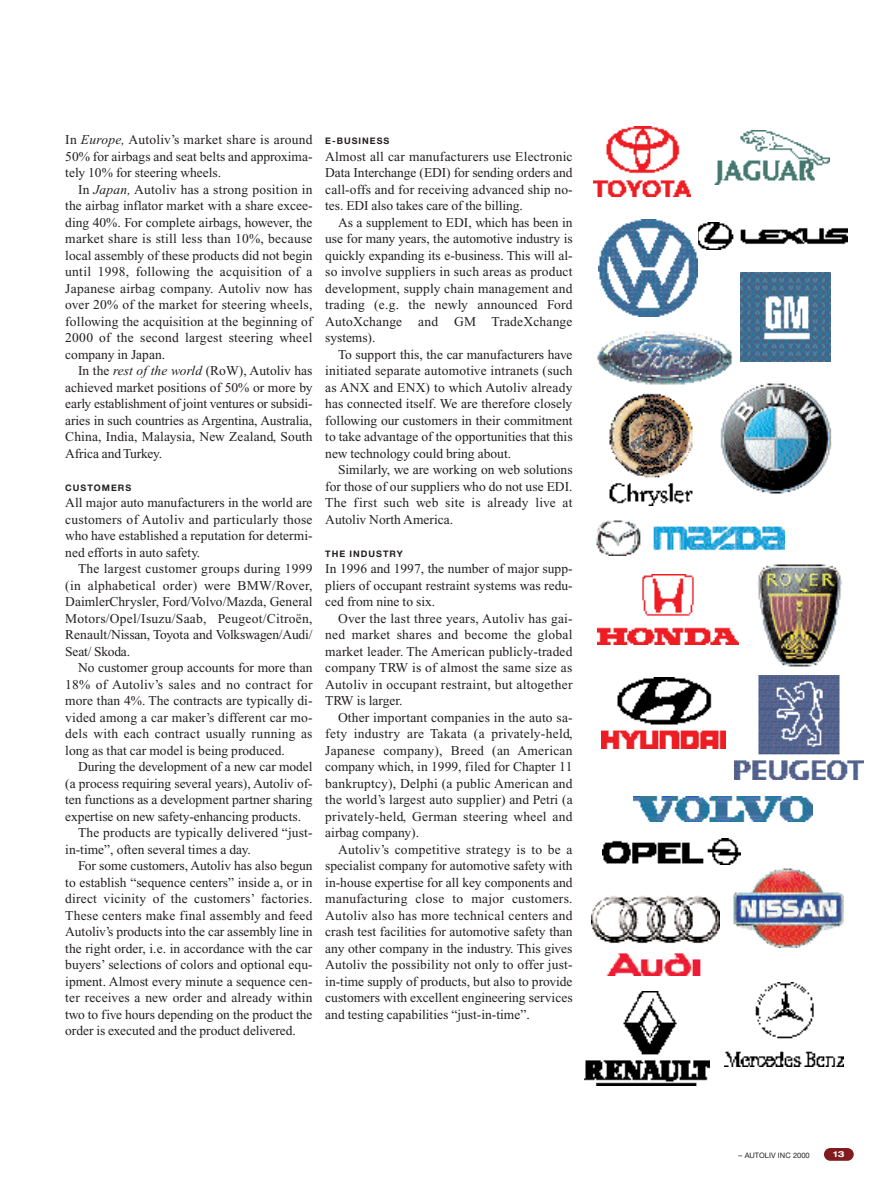
<style>
.page{position:relative;width:893px;height:1188px;background:#fff}
.page>*{position:absolute;margin:0;border:0;box-sizing:border-box;transform-origin:0 0}
.t1{font:13.5px/16.5px "Times New Roman";color:#231f20;text-align:justify}
.t2{font:700 9px "Helvetica Neue";letter-spacing:.11em;color:#231f20}
.t3{font:700 expanded 8.25px "Helvetica Neue";color:#fff}
.t4{font:7.5px "Helvetica Neue";color:#231f20}
.s1{font-style:italic}
</style>
<div class="page">
<div style="left:824px;top:1148px;width:30px;height:13px;background:#811b1e;border-radius:6px"></div>
<img style="left:609px;top:393px;width:84px;height:112px">
<svg style="left:740px;top:272px;width:91px;height:90px"></svg>
<img style="left:741px;top:273px;width:89px;height:88px">
<img style="left:598px;top:575px;width:140px;height:69px">
<img style="left:601px;top:678px;width:124px;height:70px">
<img style="left:714px;top:130px;width:115px;height:54px">
<img style="left:698px;top:222px;width:149px;height:28px">
<img style="left:724px;top:982px;width:119px;height:85px">
<img style="left:602px;top:839px;width:138px;height:25px">
<img style="left:735px;top:675px;width:128px;height:105px">
<img style="left:585px;top:992px;width:125px;height:94px">
<img style="left:720px;top:383px;width:112px;height:111px">
<img style="left:597px;top:331px;width:135px;height:54px">
<img style="left:594px;top:126px;width:96px;height:70px">
<img style="left:633px;top:797px;width:180px;height:24px">
<img style="left:599px;top:219px;width:98px;height:98px">
<img style="left:733px;top:868px;width:110px;height:80px">
<img style="left:595px;top:520px;width:189px;height:35px">
<img style="left:757px;top:564px;width:85px;height:103px">
<img style="left:591px;top:895px;width:128px;height:81px">
<p class="t1" style="left:65px;top:133px;width:249px">In <span class="s1">Europe,</span> Autoliv’s market share is around 50% for airbags and seat belts and approxima&shy;tely 10% for steering wheels.</p>
<p class="t1" style="left:65px;top:182px;width:249px;text-indent:13px">In <span class="s1">Japan,</span> Autoliv has a strong position in the airbag inflator market with a share excee&shy;ding 40%. For complete airbags, however, the market share is still less than 10%, because local assembly of these products did not begin until 1998, following the acquisition of a Japanese airbag company. Autoliv now has over 20% of the market for steering wheels, following the acquisition at the beginning of 2000 of the second largest steering wheel company in Japan.</p>
<p class="t1" style="left:65px;top:364px;width:249px;text-indent:13px">In the <span class="s1">rest of the world</span> (RoW), Autoliv has achieved market positions of 50% or more by early establishment of joint ventures or subsidi&shy;aries in such countries as Argentina, Australia, China, India, Malaysia, New Zealand, South Africa and Turkey.</p>
<p class="t2" style="left:65px;top:482px;width:68px">CUSTOMERS</p>
<p class="t1" style="left:65px;top:496px;width:249px">All major auto manufacturers in the world are customers of Autoliv and particularly those who have established a reputation for determi&shy;ned efforts in auto safety.</p>
<p class="t1" style="left:65px;top:562px;width:249px;text-indent:13px">The largest customer groups during 1999 (in alphabetical order) were BMW/Rover, DaimlerChrysler, Ford/Volvo/Mazda, General Motors/Opel/Isuzu/Saab, Peugeot/Citroën, Renault/Nissan, Toyota and Volkswagen/Audi/ Seat/ Skoda.</p>
<p class="t1" style="left:65px;top:661px;width:249px;text-indent:13px">No customer group accounts for more than 18% of Autoliv’s sales and no contract for more than 4%. The contracts are typically di&shy;vided among a car maker’s different car mo&shy;dels with each contract usually running as long as that car model is being produced.</p>
<p class="t1" style="left:78px;top:760px;width:236px">During the development of a new car model</p>
<p class="t1" style="left:65px;top:776px;width:249px">(a process requiring several years), Autoliv of-</p>
<p class="t1" style="left:65px;top:793px;width:249px">ten functions as a development partner sharing</p>
<p class="t1" style="left:65px;top:809px;width:237px">expertise on new safety-enhancing products.</p>
<p class="t1" style="left:78px;top:826px;width:236px">The products are typically delivered “just-</p>
<p class="t1" style="left:65px;top:842px;width:187px">in-time”, often several times a day.</p>
<p class="t1" style="left:78px;top:859px;width:236px">For some customers, Autoliv has also begun</p>
<p class="t1" style="left:65px;top:875px;width:249px">to establish “sequence centers” inside a, or in</p>
<p class="t1" style="left:65px;top:892px;width:249px">direct vicinity of the customers’ factories.</p>
<p class="t1" style="left:65px;top:908px;width:249px">These centers make final assembly and feed</p>
<p class="t1" style="left:65px;top:925px;width:249px">Autoliv’s products into the car assembly line in</p>
<p class="t1" style="left:65px;top:941px;width:249px">the right order, i.e. in accordance with the car</p>
<p class="t1" style="left:65px;top:958px;width:249px">buyers’ selections of colors and optional equ-</p>
<p class="t1" style="left:65px;top:974px;width:249px">ipment. Almost every minute a sequence cen-</p>
<p class="t1" style="left:65px;top:991px;width:249px">ter receives a new order and already within</p>
<p class="t1" style="left:65px;top:1007px;width:249px">two to five hours depending on the product the</p>
<p class="t1" style="left:65px;top:1024px;width:232px">order is executed and the product delivered.</p>
<p class="t2" style="left:325px;top:135px;width:66px">E-BUSINESS</p>
<p class="t1" style="left:325px;top:149px;width:249px">Almost all car manufacturers use Electronic Data Interchange (EDI) for sending orders and call-offs and for receiving advanced ship no&shy;tes. EDI also takes care of the billing.</p>
<p class="t1" style="left:325px;top:215px;width:249px;text-indent:13px">As a supplement to EDI, which has been in use for many years, the automotive industry is quickly expanding its e-business. This will al&shy;so involve suppliers in such areas as product development, supply chain management and trading (e.g. the newly announced Ford AutoXchange and GM TradeXchange systems).</p>
<p class="t1" style="left:325px;top:347px;width:249px;text-indent:13px">To support this, the car manufacturers have initiated separate automotive intranets (such as ANX and ENX) to which Autoliv already has connected itself. We are therefore closely following our customers in their commitment to take advantage of the opportunities that this new technology could bring about.</p>
<p class="t1" style="left:325px;top:463px;width:249px;text-indent:13px">Similarly, we are working on web solutions for those of our suppliers who do not use EDI.<br>The first such web site is already live at Autoliv North America.</p>
<p class="t2" style="left:325px;top:548px;width:79px">THE INDUSTRY</p>
<p class="t1" style="left:325px;top:562px;width:249px">In 1996 and 1997, the number of major supp&shy;pliers of occupant restraint systems was redu&shy;ced from nine to six.</p>
<p class="t1" style="left:325px;top:611px;width:249px;text-indent:13px">Over the last three years, Autoliv has gai&shy;ned market shares and become the global market leader. The American publicly-traded company TRW is of almost the same size as Autoliv in occupant restraint, but altogether TRW is larger.</p>
<p class="t1" style="left:325px;top:710px;width:249px;text-indent:13px">Other important companies in the auto sa&shy;fety industry are Takata (a privately-held, Japanese company), Breed (an American company which, in 1999, filed for Chapter 11 bankruptcy), Delphi (a public American and the world’s largest auto supplier) and Petri (a privately-held, German steering wheel and airbag company).</p>
<p class="t1" style="left:325px;top:842px;width:249px;text-indent:13px">Autoliv’s competitive strategy is to be a specialist company for automotive safety with in-house expertise for all key components and manufacturing close to major customers.<br>Autoliv also has more technical centers and crash test facilities for automotive safety than any other company in the industry. This gives Autoliv the possibility not only to offer just&shy;in-time supply of products, but also to provide customers with excellent engineering services and testing capabilities “just-in-time”.</p>
<p class="t4" style="left:739px;top:1152px;width:73px">– AUTOLIV INC 2000</p>
<p class="t3" style="left:833px;top:1151px;width:13px">13</p>
</div>
